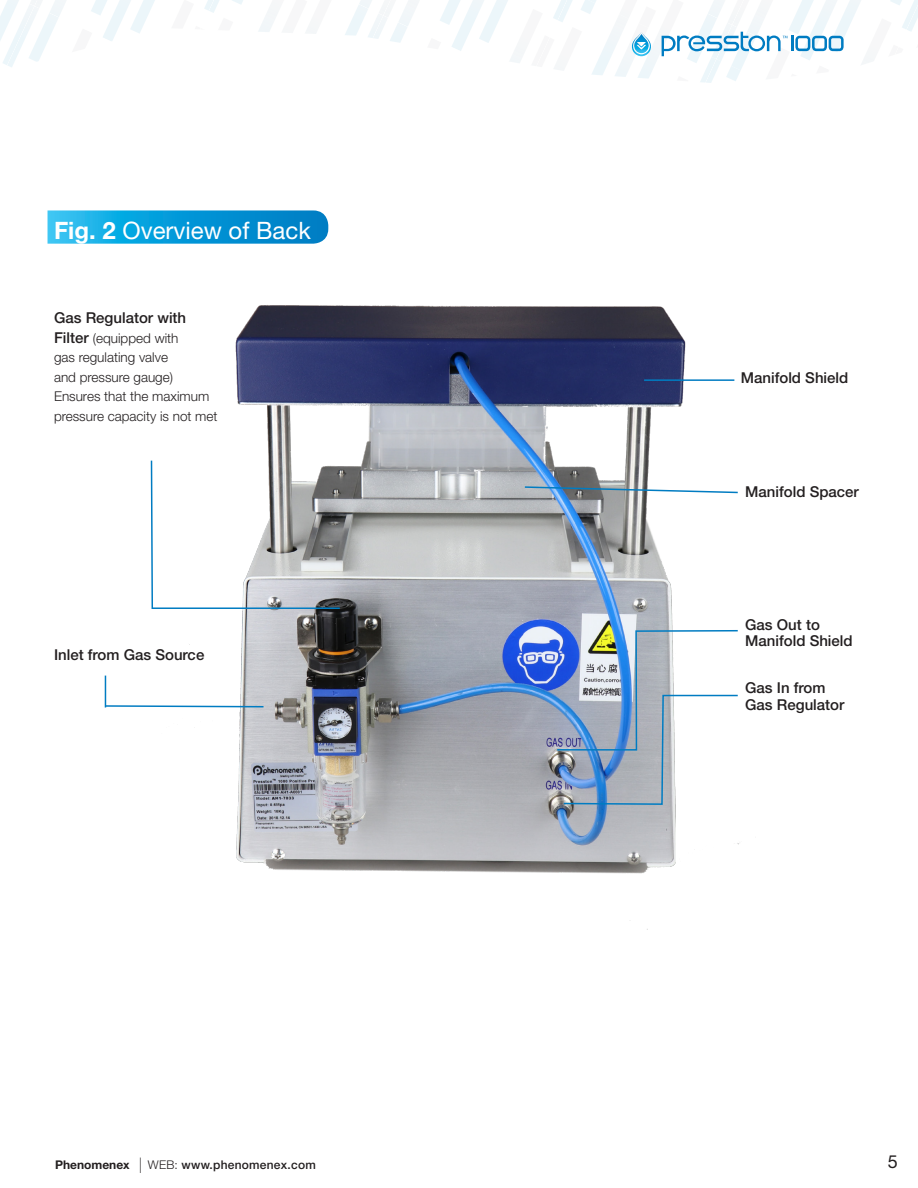
<style>
.page{position:relative;width:918px;height:1188px;background:#fff}
.page>*{position:absolute;margin:0;border:0;box-sizing:border-box;transform-origin:0 0}
.I1_-_Order_Text_Bold{font:24px "Helvetica Neue LT Std";color:#fff}
.t1{font:18px "Helvetica Neue LT Std";color:#231f20}
.I1_-_Order_Text_Bold-2{font:500 15px/16.5px "Helvetica Neue LT Std";color:#231f20}
.I1_-_Order_Text_Bold-3{font:300 13.5px/19.5px "Helvetica Neue LT Std";color:#231f20}
.t2{font:500 12px "Helvetica Neue LT Pro";letter-spacing:.02em;color:#231f20}
.s1{font-weight:700}
.s2{font-weight:500;font-size:15px}
.s3{font-weight:400;font-stretch:condensed;font-size:21.6px}
.s4{font-weight:300}
</style>
<div class="page">
<svg style="left:762px;top:0;width:156px;height:65px"></svg>
<svg style="left:0;top:0;width:762px;height:83px"></svg>
<hr style="left:791px;top:36px;width:3px;height:15px;background:#007cc2">
<svg style="left:795px;top:36px;width:49px;height:15px"></svg>
<svg style="left:662px;top:32px;width:126px;height:24px"></svg>
<svg style="left:632px;top:32px;width:19px;height:24px"></svg>
<svg style="left:48px;top:210px;width:280px;height:34px;background:#129eda"></svg>
<img style="left:189px;top:305px;width:550px;height:625px">
<svg style="left:104px;top:704px;width:161px;height:4px"></svg>
<svg style="left:150px;top:459px;width:191px;height:151px"></svg>
<svg style="left:556px;top:629px;width:183px;height:177px"></svg>
<hr style="left:105px;top:676px;width:1px;height:31px;background:#007cc2">
<svg style="left:523px;top:486px;width:216px;height:8px"></svg>
<hr style="left:644px;top:379px;width:90px;height:2px;background:#007cc2">
<p class="I1_-_Order_Text_Bold" style="left:54px;top:216px;width:258px"><span class="s1">Fig. 2</span> Overview of Back</p>
<p class="I1_-_Order_Text_Bold-2" style="left:54px;top:310px;width:134px">Gas Regulator with</p>
<p class="I1_-_Order_Text_Bold-3" style="left:54px;top:328px;width:126px"><span class="s2">Filter</span> (equipped with gas regulating valve and pressure gauge)</p>
<p class="I1_-_Order_Text_Bold-3" style="left:54px;top:387px;width:165px">Ensures that the maximum pressure capacity is not met</p>
<p class="I1_-_Order_Text_Bold-2" style="left:54px;top:646px;width:152px">Inlet from Gas Source</p>
<p class="I1_-_Order_Text_Bold-2" style="left:741px;top:370px;width:109px">Manifold Shield</p>
<p class="I1_-_Order_Text_Bold-2" style="left:745px;top:483px;width:115px">Manifold Spacer</p>
<p class="I1_-_Order_Text_Bold-2" style="left:745px;top:616px;width:109px">Gas Out to<br>Manifold Shield</p>
<p class="I1_-_Order_Text_Bold-2" style="left:745px;top:680px;width:101px">Gas In from<br>Gas Regulator</p>
<p class="t2" style="left:55px;top:1157px;width:262px"><span class="s1">Phenomenex</span> <span class="s3">l</span> <span class="s4">WEB:</span> www.phenomenex.com</p>
<p class="t1" style="left:888px;top:1151px;width:12px">5</p>
</div>
